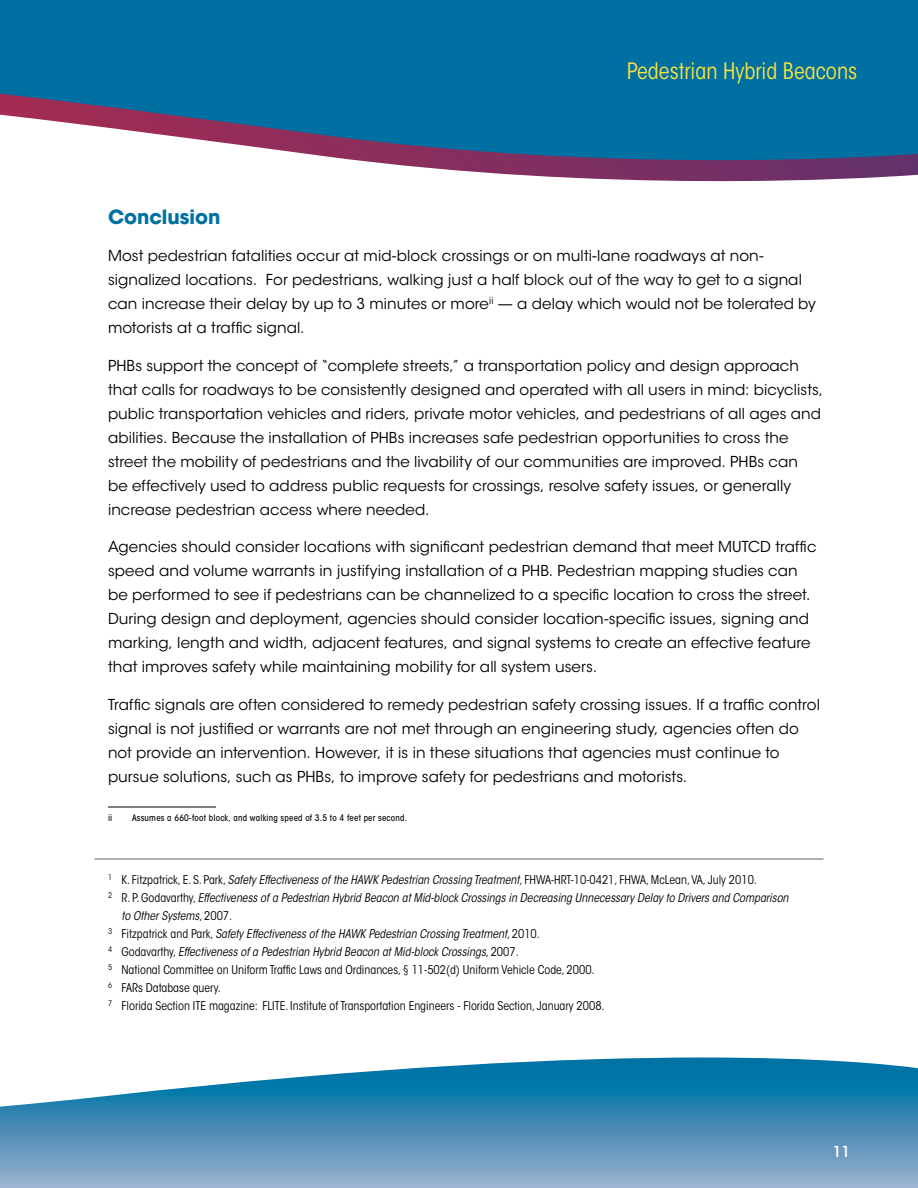
<style>
.page{position:relative;width:918px;height:1188px;background:#fff}
.page>*{position:absolute;margin:0;border:0;box-sizing:border-box;transform-origin:0 0}
.t1{font:condensed 22.5px "ITC Avant Garde Std";color:#fae43f}
.t2{font:700 19.5px "ITC Avant Garde Std";color:#006fa1}
.t3{font:15px/24px "ITC Avant Garde Std";letter-spacing:.005em;color:#000}
.t4{font:500 15px "ITC Avant Garde Std";color:#fff}
.t5{font:condensed 12px "ITC Avant Garde Std";color:#000}
.t6{font:italic condensed 12px "ITC Avant Garde Std";color:#000}
.t7{font:500 condensed 9px "ITC Avant Garde Std";letter-spacing:.025em;color:#000}
.s1{font-style:italic}
.s2{font-style:normal}
</style>
<div class="page">
<div style="left:0;top:0;width:918px;height:94px;background:#006fa1"></div>
<svg style="left:0;top:94px;width:918px;height:88px"></svg>
<svg style="left:0;top:1058px;width:918px;height:130px;background:#5d9bc0"></svg>
<hr style="left:94px;top:858px;width:730px;height:2px;background:#939598">
<hr style="left:108px;top:807px;width:108px;height:1px;background:#000">
<h1 class="t1" style="left:627px;top:57px;width:232px">Pedestrian Hybrid Beacons</h1>
<h2 class="t2" style="left:108px;top:204px;width:114px">Conclusion</h2>
<p class="t3" style="left:108px;top:244px;width:709px">Most pedestrian fatalities occur at mid-block crossings or on multi-lane roadways at non&shy;signalized locations. For pedestrians, walking just a half block out of the way to get to a signal can increase their delay by up to 3 minutes or more<sup>ii</sup> — a delay which would not be tolerated by motorists at a traffic signal.</p>
<p class="t3" style="left:108px;top:353px;width:717px">PHBs support the concept of “complete streets,” a transportation policy and design approach that calls for roadways to be consistently designed and operated with all users in mind: bicyclists, public transportation vehicles and riders, private motor vehicles, and pedestrians of all ages and abilities. Because the installation of PHBs increases safe pedestrian opportunities to cross the street the mobility of pedestrians and the livability of our communities are improved. PHBs can<br>be effectively used to address public requests for crossings, resolve safety issues, or generally increase pedestrian access where needed.</p>
<p class="t3" style="left:108px;top:535px;width:710px">Agencies should consider locations with significant pedestrian demand that meet MUTCD traffic speed and volume warrants in justifying installation of a PHB. Pedestrian mapping studies can be performed to see if pedestrians can be channelized to a specific location to cross the street.<br>During design and deployment, agencies should consider location-specific issues, signing and marking, length and width, adjacent features, and signal systems to create an effective feature that improves safety while maintaining mobility for all system users.</p>
<p class="t3" style="left:108px;top:692px;width:714px">Traffic signals are often considered to remedy pedestrian safety crossing issues. If a traffic control signal is not justified or warrants are not met through an engineering study, agencies often do not provide an intervention. However, it is in these situations that agencies must continue to pursue solutions, such as PHBs, to improve safety for pedestrians and motorists.</p>
<p class="t7" style="left:108px;top:812px;width:6px">ii</p>
<p class="t7" style="left:132px;top:812px;width:277px">Assumes a 660-foot block, and walking speed of 3.5 to 4 feet per second.</p>
<p class="t5" style="left:108px;top:872px;width:651px"><sup>1</sup> K. Fitzpatrick, E. S. Park, <span class="s1">Safety Effectiveness of the HAWK Pedestrian Crossing Treatment</span>, FHWA-HRT-10-0421, FHWA, McLean, VA, July 2010.</p>
<p class="t6" style="left:108px;top:890px;width:682px"><sup>2</sup> <span class="s2">R. P. Godavarthy,</span> Effectiveness of a Pedestrian Hybrid Beacon at Mid-block Crossings in Decreasing Unnecessary Delay to Drivers and Comparison</p>
<p class="t6" style="left:121px;top:908px;width:112px">to Other Systems<span class="s2">, 2007.</span></p>
<p class="t6" style="left:108px;top:926px;width:433px"><sup>3</sup> <span class="s2">Fitzpatrick and Park,</span> Safety Effectiveness of the HAWK Pedestrian Crossing Treatment<span class="s2">, 2010.</span></p>
<p class="t6" style="left:108px;top:944px;width:412px"><sup>4</sup> <span class="s2">Godavarthy,</span> Effectiveness of a Pedestrian Hybrid Beacon at Mid-block Crossings<span class="s2">, 2007.</span></p>
<p class="t5" style="left:108px;top:962px;width:488px"><sup>5</sup> National Committee on Uniform Traffic Laws and Ordinances, § 11-502(d) Uniform Vehicle Code, 2000.</p>
<p class="t5" style="left:108px;top:980px;width:114px"><sup>6</sup> FARs Database query.</p>
<p class="t5" style="left:108px;top:998px;width:498px"><sup>7</sup> Florida Section ITE magazine: FLITE. Institute of Transportation Engineers - Florida Section, January 2008.</p>
<p class="t4" style="left:833px;top:1142px;width:19px">11</p>
</div>
